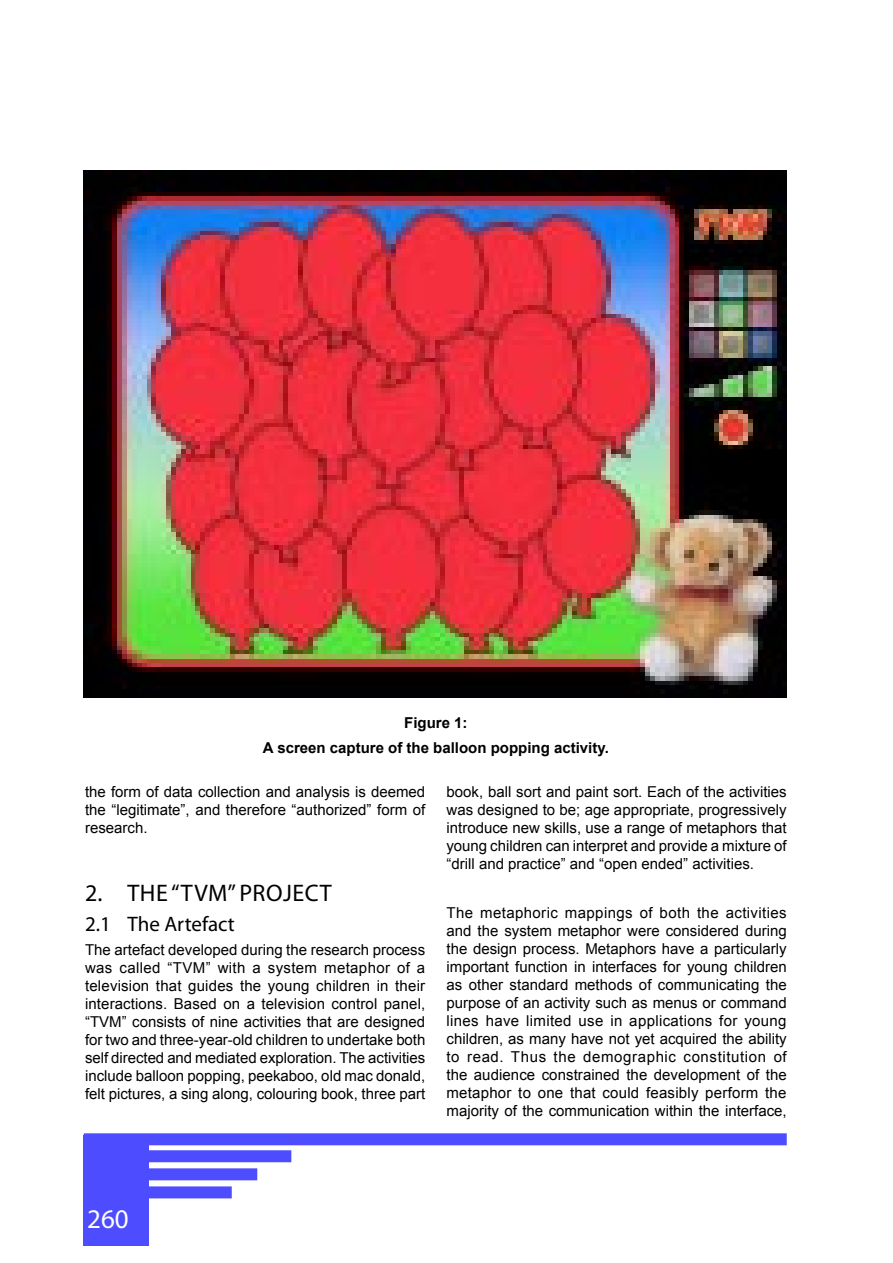
<style>
.page{position:relative;width:893px;height:1263px;background:#fff}
.page>*{position:absolute;margin:0;border:0;box-sizing:border-box;transform-origin:0 0}
.t1{font:27px "Bernie BO";color:#fff}
.t2{font:24px "Paris NO";letter-spacing:.02em;color:#000}
.t3{font:21px "Paris NO";color:#000}
.t4{font:15px/18px "Arial";color:#000;text-align:justify}
.t5{font:700 15px/24.3px "Arial";color:#000;text-align:center}
</style>
<div class="page">
<div style="left:84px;top:1135px;width:65px;height:111px;background:#4d4dff"></div>
<div style="left:84px;top:1133px;width:703px;height:12px;background:#4d4dff"></div>
<div style="left:148px;top:1150px;width:143px;height:12px;background:#4d4dff"></div>
<div style="left:148px;top:1168px;width:109px;height:12px;background:#4d4dff"></div>
<div style="left:148px;top:1186px;width:84px;height:12px;background:#4d4dff"></div>
<img style="left:84px;top:170px;width:702px;height:527px">
<p class="t5" style="left:263px;top:711px;width:347px">Figure 1:<br>A screen capture of the balloon popping activity.</p>
<p class="t4" style="left:85px;top:783px;width:342px">the form of data collection and analysis is deemed the “legitimate”, and therefore “authorized” form of research.</p>
<h2 class="t2" style="left:85px;top:878px;width:248px">2. THE “TVM” PROJECT</h2>
<h3 class="t3" style="left:85px;top:910px;width:151px">2.1 The Artefact</h3>
<p class="t4" style="left:85px;top:941px;width:342px">The artefact developed during the research process was called “TVM” with a system metaphor of a television that guides the young children in their interactions. Based on a television control panel, “TVM” consists of nine activities that are designed for two and three-year-old children to undertake both self directed and mediated exploration. The activities include balloon popping, peekaboo, old mac donald, felt pictures, a sing along, colouring book, three part</p>
<p class="t4" style="left:446px;top:783px;width:342px">book, ball sort and paint sort. Each of the activities was designed to be; age appropriate, progressively introduce new skills, use a range of metaphors that young children can interpret and provide a mixture of “drill and practice” and “open ended” activities.</p>
<p class="t4" style="left:446px;top:903px;width:342px">The metaphoric mappings of both the activities and the system metaphor were considered during the design process. Metaphors have a particularly important function in interfaces for young children as other standard methods of communicating the purpose of an activity such as menus or command lines have limited use in applications for young children, as many have not yet acquired the ability to read. Thus the demographic constitution of the audience constrained the development of the metaphor to one that could feasibly perform the majority of the communication within the interface,</p>
<h1 class="t1" style="left:87px;top:1202px;width:43px">260</h1>
</div>
